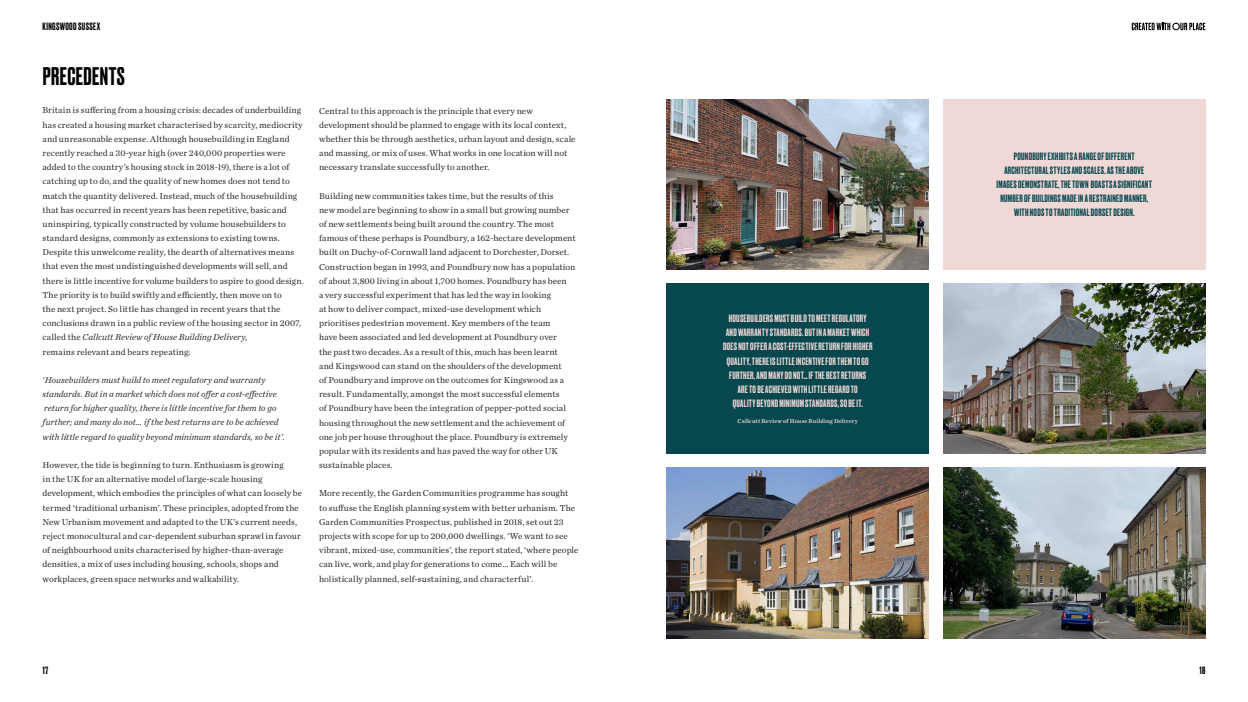
<style>
.page{position:relative;width:1248px;height:702px;background:#fff}
.page>*{position:absolute;margin:0;border:0;box-sizing:border-box;transform-origin:0 0}
.t1{font:500 24px "Druk";letter-spacing:.02em;color:#000}
.t2{font:500 10px/14.2px "Druk";letter-spacing:.03em;color:#f0d8d6;text-align:center}
.t3{font:500 10px/14.2px "Druk";letter-spacing:.03em;color:#07474e;text-align:center}
.t4{font:500 10px "Druk";letter-spacing:.04em;color:#000}
.t5{font:9px/14.2px "Chronicle Text G1";letter-spacing:.01em;color:#282827}
.t6{font:italic 9px/14.2px "Chronicle Text G1";color:#282827}
.t7{font:6px "Chronicle Text G1 Semi";letter-spacing:.02em;color:#f0d8d6}
.s1{font-style:italic}
</style>
<div class="page">
<img style="left:943px;top:468px;width:262px;height:170px">
<img style="left:666px;top:99px;width:262px;height:170px">
<img style="left:943px;top:283px;width:262px;height:171px">
<img style="left:666px;top:468px;width:262px;height:170px">
<div style="left:943px;top:99px;width:262px;height:170px;background:#f0d8d6"></div>
<div style="left:666px;top:283px;width:262px;height:171px;background:#07474e"></div>
<svg style="left:1131px;top:23px;width:74px;height:7px"></svg>
<p class="t4" style="left:43px;top:20px;width:59px">KINGSWOOD SUSSEX</p>
<h1 class="t1" style="left:43px;top:60px;width:84px">PRECEDENTS</h1>
<p class="t5" style="left:43px;top:103px;width:263px">Britain is suffering from a housing crisis: decades of underbuilding has created a housing market characterised by scarcity, mediocrity and unreasonable expense. Although housebuilding in England recently reached a 30-year high (over 240,000 properties were added to the country’s housing stock in 2018-19), there is a lot of catching up to do, and the quality of new homes does not tend to match the quantity delivered. Instead, much of the housebuilding that has occurred in recent years has been repetitive, basic and uninspiring, typically constructed by volume housebuilders to standard designs, commonly as extensions to existing towns.<br>Despite this unwelcome reality, the dearth of alternatives means that even the most undistinguished developments will sell, and there is little incentive for volume builders to aspire to good design.<br>The priority is to build swiftly and efficiently, then move on to<br>the next project. So little has changed in recent years that the conclusions drawn in a public review of the housing sector in 2007, called the <span class="s1">Callcutt Review of House Building Delivery</span>,<br>remains relevant and bears repeating:</p>
<p class="t6" style="left:43px;top:372px;width:244px">‘Housebuilders must build to meet regulatory and warranty standards. But in a market which does not offer a cost-effective return for higher quality, there is little incentive for them to go further; and many do not… if the best returns are to be achieved with little regard to quality beyond minimum standards, so be it’.</p>
<p class="t5" style="left:43px;top:457px;width:261px">However, the tide is beginning to turn. Enthusiasm is growing<br>in the UK for an alternative model of large-scale housing development, which embodies the principles of what can loosely be termed ‘traditional urbanism’. These principles, adopted from the New Urbanism movement and adapted to the UK’s current needs, reject monocultural and car-dependent suburban sprawl in favour of neighbourhood units characterised by higher-than-average densities, a mix of uses including housing, schools, shops and workplaces, green space networks and walkability.</p>
<p class="t5" style="left:319px;top:103px;width:258px">Central to this approach is the principle that every new development should be planned to engage with its local context, whether this be through aesthetics, urban layout and design, scale and massing, or mix of uses. What works in one location will not necessary translate successfully to another.</p>
<p class="t5" style="left:319px;top:188px;width:258px">Building new communities takes time, but the results of this<br>new model are beginning to show in a small but growing number of new settlements being built around the country. The most famous of these perhaps is Poundbury, a 162-hectare development built on Duchy-of-Cornwall land adjacent to Dorchester, Dorset.<br>Construction began in 1993, and Poundbury now has a population of about 3,800 living in about 1,700 homes. Poundbury has been<br>a very successful experiment that has led the way in looking<br>at how to deliver compact, mixed-use development which prioritises pedestrian movement. Key members of the team<br>have been associated and led development at Poundbury over<br>the past two decades. As a result of this, much has been learnt<br>and Kingswood can stand on the shoulders of the development<br>of Poundbury and improve on the outcomes for Kingswood as a result. Fundamentally, amongst the most successful elements<br>of Poundbury have been the integration of pepper-potted social housing throughout the new settlement and the achievement of one job per house throughout the place. Poundbury is extremely popular with its residents and has paved the way for other UK sustainable places.</p>
<p class="t5" style="left:319px;top:486px;width:261px">More recently, the Garden Communities programme has sought to suffuse the English planning system with better urbanism. The Garden Communities Prospectus, published in 2018, set out 23 projects with scope for up to 200,000 dwellings. ‘We want to see vibrant, mixed-use, communities’, the report stated, ‘where people can live, work, and play for generations to come… Each will be holistically planned, self-sustaining, and characterful’.</p>
<p class="t2" style="left:723px;top:311px;width:151px">HOUSEBUILDERS MUST BUILD TO MEET REGULATORY AND WARRANTY STANDARDS. BUT IN A MARKET WHICH DOES NOT OFFER A COST-EFFECTIVE RETURN FOR HIGHER QUALITY, THERE IS LITTLE INCENTIVE FOR THEM TO GO FURTHER; AND MANY DO NOT… IF THE BEST RETURNS ARE TO BE ACHIEVED WITH LITTLE REGARD TO<br>QUALITY BEYOND MINIMUM STANDARDS, SO BE IT.</p>
<p class="t7" style="left:737px;top:416px;width:122px">Callcutt Review of House Building Delivery</p>
<p class="t3" style="left:996px;top:148px;width:157px">POUNDBURY EXHIBITS A RANGE OF DIFFERENT ARCHITECTURAL STYLES AND SCALES. AS THE ABOVE IMAGES DEMONSTRATE, THE TOWN BOASTS A SIGNIFICANT NUMBER OF BUILDINGS MADE IN A RESTRAINED MANNER, WITH NODS TO TRADITIONAL DORSET DESIGN.</p>
<p class="t4" style="left:43px;top:663px;width:7px">17</p>
<p class="t4" style="left:1199px;top:663px;width:7px">18</p>
</div>
